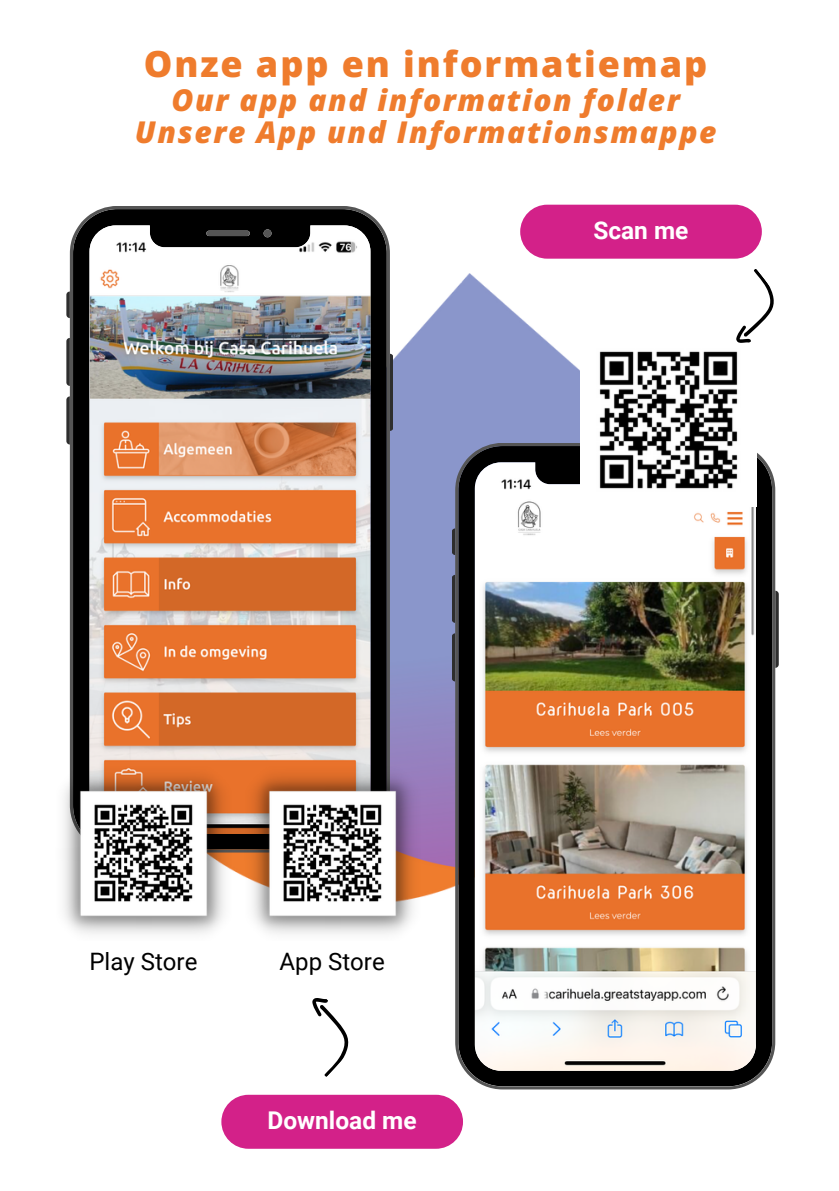
<style>
.page{position:relative;width:839px;height:1191px;background:#fff}
.page>*{position:absolute;margin:0;border:0;box-sizing:border-box;transform-origin:0 0}
.t1{font:800 36px "Open Sans";letter-spacing:.055em;color:#ef7c2d}
.t2{font:italic 800 30px/31.6px "Open Sans";letter-spacing:.055em;color:#ef7c2d;text-align:center}
.t3{font:700 24.4px "Roboto";color:#fff}
.t4{font:24px "Roboto";color:#000}
</style>
<div class="page">
<img style="left:231px;top:274px;width:349px;height:624px">
<svg style="left:66px;top:292px;width:4px;height:26px"></svg>
<svg style="left:66px;top:338px;width:4px;height:48px"></svg>
<svg style="left:66px;top:396px;width:4px;height:49px"></svg>
<svg style="left:390px;top:354px;width:3px;height:77px"></svg>
<img style="left:70px;top:206px;width:320px;height:646px">
<img style="left:63px;top:766px;width:168px;height:168px">
<img style="left:244px;top:766px;width:176px;height:168px">
<svg style="left:451px;top:528px;width:4px;height:27px"></svg>
<svg style="left:451px;top:575px;width:4px;height:48px"></svg>
<svg style="left:451px;top:633px;width:4px;height:48px"></svg>
<svg style="left:775px;top:591px;width:3px;height:77px"></svg>
<img style="left:455px;top:443px;width:320px;height:646px">
<img style="left:580px;top:351px;width:176px;height:155px">
<svg style="left:736px;top:269px;width:38px;height:74px"></svg>
<svg style="left:312px;top:998px;width:37px;height:79px"></svg>
<div style="left:221px;top:1095px;width:242px;height:54px;background:#d32189;border-radius:27px"></div>
<div style="left:520px;top:205px;width:241px;height:54px;background:#d32189;border-radius:27px"></div>
<p class="t1" style="left:144px;top:38px;width:565px">Onze app en informatiemap</p>
<p class="t2" style="left:135px;top:84px;width:583px">Our app and information folder<br>Unsere App und Informationsmappe</p>
<p class="t3" style="left:593px;top:217px;width:97px">Scan me</p>
<p class="t4" style="left:89px;top:948px;width:109px">Play Store</p>
<p class="t4" style="left:279px;top:948px;width:107px">App Store</p>
<p class="t3" style="left:267px;top:1107px;width:151px">Download me</p>
</div>
